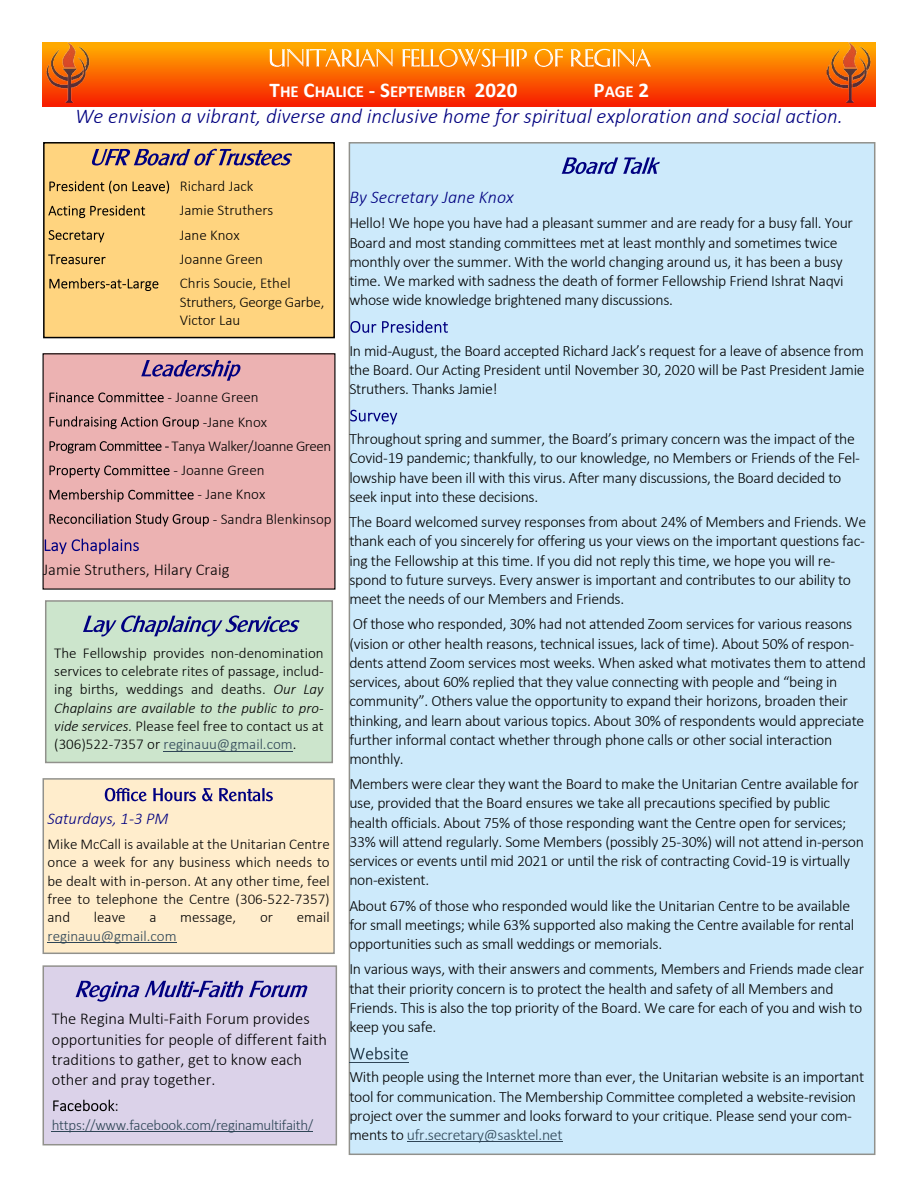
<style>
.page{position:relative;width:918px;height:1188px;background:#fff}
.page>*{position:absolute;margin:0;border:0;box-sizing:border-box;transform-origin:0 0}
.t1{font:italic 300 21px "Calibri";color:#000080}
.t2{font:italic 300 18px "Calibri";color:#000080}
.t3{font:700 16.8px "Calibri";color:#fff}
.t4{font:300 16.5px/20.1px "Calibri";color:#000}
.t5{font:italic 300 16.5px "Calibri";color:#000080}
.t6{font:300 15.75px/19.2px "Calibri";letter-spacing:-.02em;color:#000}
.t7{font:300 15px/18.3px "Calibri";color:#000;text-align:justify}
.t8{font:300 15px "Calibri";letter-spacing:-.02em;color:#2e4556}
.t9{font:300 15px/18.3px "Calibri";letter-spacing:-.02em;color:#000}
.t10{font:300 15px "Calibri";letter-spacing:-.03em;color:#000}
.t11{font:300 15px "Calibri";color:#2e4556}
.s1{font-size:21px}
.s2{font-style:italic}
.s3{color:#2e4556}
</style>
<div class="page">
<div style="left:43px;top:43px;width:833px;height:63px;background:linear-gradient(to bottom,#ffb100,#f71b00)"></div>
<svg style="left:270px;top:49px;width:123px;height:18px;background:#fdab43"></svg>
<svg style="left:402px;top:49px;width:125px;height:18px;background:#fdad48"></svg>
<svg style="left:535px;top:49px;width:28px;height:18px"></svg>
<svg style="left:571px;top:49px;width:80px;height:18px"></svg>
<img style="left:46px;top:42px;width:44px;height:60px">
<img style="left:827px;top:42px;width:43px;height:60px">
<div style="left:43px;top:354px;width:292px;height:235px;background:#ecb2b2"></div>
<svg style="left:141px;top:360px;width:100px;height:21px"></svg>
<svg style="left:50px;top:392px;width:114px;height:10px"></svg>
<svg style="left:50px;top:416px;width:149px;height:13px"></svg>
<svg style="left:50px;top:441px;width:119px;height:12px"></svg>
<svg style="left:50px;top:465px;width:120px;height:13px"></svg>
<svg style="left:50px;top:489px;width:144px;height:13px"></svg>
<svg style="left:50px;top:513px;width:159px;height:13px"></svg>
<svg style="left:45px;top:539px;width:94px;height:15px"></svg>
<div style="left:44px;top:143px;width:290px;height:195px;background:#ffd47f"></div>
<div style="left:43px;top:142px;width:292px;height:196px;border:2px solid #000"></div>
<svg style="left:91px;top:149px;width:201px;height:17px"></svg>
<svg style="left:49px;top:181px;width:78px;height:13px"></svg>
<svg style="left:133px;top:181px;width:36px;height:13px"></svg>
<svg style="left:48px;top:205px;width:97px;height:13px"></svg>
<svg style="left:49px;top:230px;width:55px;height:12px"></svg>
<svg style="left:48px;top:255px;width:58px;height:9px"></svg>
<svg style="left:49px;top:278px;width:109px;height:13px"></svg>
<div style="left:43px;top:779px;width:291px;height:174px;background:#ffedcc"></div>
<div style="left:43px;top:778px;width:292px;height:176px;border:2px solid #91918c"></div>
<svg style="left:105px;top:788px;width:42px;height:13px"></svg>
<svg style="left:153px;top:788px;width:43px;height:13px"></svg>
<svg style="left:202px;top:788px;width:11px;height:13px"></svg>
<svg style="left:219px;top:788px;width:54px;height:13px"></svg>
<hr style="left:48px;top:942px;width:129px;height:1px;background:#2e4556">
<div style="left:46px;top:601px;width:286px;height:161px;background:#cce5cc"></div>
<div style="left:45px;top:600px;width:288px;height:163px;border:2px solid #91918c"></div>
<svg style="left:83px;top:615px;width:217px;height:21px"></svg>
<hr style="left:164px;top:751px;width:129px;height:1px;background:#2e4556">
<div style="left:43px;top:966px;width:293px;height:179px;background:#dbd2e9"></div>
<div style="left:43px;top:965px;width:294px;height:180px;border:2px solid #91918c"></div>
<svg style="left:76px;top:981px;width:167px;height:21px"></svg>
<svg style="left:249px;top:981px;width:59px;height:16px"></svg>
<svg style="left:53px;top:1100px;width:61px;height:11px"></svg>
<hr style="left:52px;top:1131px;width:261px;height:1px;background:#2e4556">
<div style="left:349px;top:143px;width:526px;height:1011px;background:#cdeafb"></div>
<svg style="left:562px;top:157px;width:98px;height:17px"></svg>
<svg style="left:350px;top:321px;width:26px;height:12px"></svg>
<svg style="left:382px;top:320px;width:66px;height:13px"></svg>
<svg style="left:350px;top:410px;width:47px;height:15px"></svg>
<svg style="left:350px;top:1047px;width:58px;height:13px"></svg>
<hr style="left:349px;top:1062px;width:59px;height:1px;background:#2e4556">
<hr style="left:407px;top:1142px;width:155px;height:1px;background:#2e4556">
<p class="t3" style="left:270px;top:84px;width:249px"><span class="s1">T</span>HE <span class="s1">C</span>HALICE <span class="s1">- S</span>EPTEMBER <span class="s1">2020</span></p>
<p class="t3" style="left:594px;top:84px;width:57px"><span class="s1">P</span>AGE <span class="s1">2</span></p>
<h1 class="t1" style="left:75px;top:108px;width:769px">We envision a vibrant, diverse and inclusive home for spiritual exploration and social action.</h1>
<p class="t7" style="left:180px;top:175px;width:112px;line-height:24.3px;text-align:left">Richard Jack<br>Jamie Struthers<br>Jane Knox<br>Joanne Green<br>Chris Soucie, Ethel</p>
<p class="t9" style="left:180px;top:294px;width:146px">Struthers, George Garbe,<br>Victor Lau</p>
<p class="t7" style="left:168px;top:389px;width:93px">- Joanne Green</p>
<p class="t7" style="left:203px;top:414px;width:66px">-Jane Knox</p>
<p class="t10" style="left:172px;top:440px;width:161px">Tanya Walker/Joanne Green</p>
<p class="t7" style="left:173px;top:462px;width:93px">- Joanne Green</p>
<p class="t7" style="left:198px;top:487px;width:69px">- Jane Knox</p>
<p class="t7" style="left:213px;top:511px;width:120px">- Sandra Blenkinsop</p>
<p class="t4" style="left:43px;top:560px;width:188px">Jamie Struthers, Hilary Craig</p>
<p class="t7" style="left:54px;top:645px;width:271px">The Fellowship provides non-denomination services to celebrate rites of passage, includ&shy;ing births, weddings and deaths. <span class="s2">Our Lay Chaplains are available to the public to pro&shy;vide services.</span> Please feel free to contact us at (306)522-7357 or <span class="s3">reginauu@gmail.com</span>.</p>
<p class="t5" style="left:48px;top:812px;width:122px">Saturdays, 1-3 PM</p>
<p class="t7" style="left:48px;top:836px;width:284px">Mike McCall is available at the Unitarian Centre once a week for any business which needs to be dealt with in-person. At any other time, feel free to telephone the Centre (306-522-7357) and</p>
<p class="t7" style="left:94px;top:909px;width:33px">leave</p>
<p class="t7" style="left:149px;top:909px;width:9px">a</p>
<p class="t7" style="left:180px;top:909px;width:58px">message,</p>
<p class="t7" style="left:260px;top:909px;width:15px">or</p>
<p class="t7" style="left:297px;top:909px;width:34px">email</p>
<p class="t11" style="left:48px;top:929px;width:131px">reginauu@gmail.com</p>
<p class="t4" style="left:52px;top:1010px;width:277px">The Regina Multi-Faith Forum provides opportunities for people of different faith traditions to gather, get to know each other and pray together.</p>
<p class="t4" style="left:115px;top:1097px;width:6px">:</p>
<p class="t8" style="left:52px;top:1118px;width:263px">https://www.facebook.com/reginamultifaith/</p>
<p class="t2" style="left:349px;top:189px;width:166px">By Secretary Jane Knox</p>
<p class="t6" style="left:349px;top:215px;width:505px">Hello! We hope you have had a pleasant summer and are ready for a busy fall. Your Board and most standing committees met at least monthly and sometimes twice monthly over the summer. With the world changing around us, it has been a busy time. We marked with sadness the death of former Fellowship Friend Ishrat Naqvi whose wide knowledge brightened many discussions.</p>
<p class="t6" style="left:349px;top:342px;width:517px;text-align:justify">In mid-August, the Board accepted Richard Jack’s request for a leave of absence from the Board. Our Acting President until November 30, 2020 will be Past President Jamie Struthers. Thanks Jamie!</p>
<p class="t6" style="left:349px;top:431px;width:512px">Throughout spring and summer, the Board’s primary concern was the impact of the Covid-19 pandemic; thankfully, to our knowledge, no Members or Friends of the Fel&shy;lowship have been ill with this virus. After many discussions, the Board decided to seek input into these decisions.</p>
<p class="t6" style="left:349px;top:514px;width:518px">The Board welcomed survey responses from about 24% of Members and Friends. We thank each of you sincerely for offering us your views on the important questions fac&shy;ing the Fellowship at this time. If you did not reply this time, we hope you will re&shy;spond to future surveys. Every answer is important and contributes to our ability to meet the needs of our Members and Friends.</p>
<p class="t6" style="left:349px;top:616px;width:518px">Of those who responded, 30% had not attended Zoom services for various reasons (vision or other health reasons, technical issues, lack of time). About 50% of respon&shy;dents attend Zoom services most weeks. When asked what motivates them to attend services, about 60% replied that they value connecting with people and “being in community”. Others value the opportunity to expand their horizons, broaden their thinking, and learn about various topics. About 30% of respondents would appreciate further informal contact whether through phone calls or other social interaction monthly.</p>
<p class="t6" style="left:349px;top:776px;width:516px">Members were clear they want the Board to make the Unitarian Centre available for use, provided that the Board ensures we take all precautions specified by public health officials. About 75% of those responding want the Centre open for services; 33% will attend regularly. Some Members (possibly 25-30%) will not attend in-person services or events until mid 2021 or until the risk of contracting Covid-19 is virtually non-existent.</p>
<p class="t6" style="left:349px;top:897px;width:507px">About 67% of those who responded would like the Unitarian Centre to be available for small meetings; while 63% supported also making the Centre available for rental opportunities such as small weddings or memorials.</p>
<p class="t6" style="left:349px;top:961px;width:516px">In various ways, with their answers and comments, Members and Friends made clear that their priority concern is to protect the health and safety of all Members and Friends. This is also the top priority of the Board. We care for each of you and wish to keep you safe.</p>
<p class="t6" style="left:349px;top:1069px;width:516px">With people using the Internet more than ever, the Unitarian website is an important tool for communication. The Membership Committee completed a website-revision project over the summer and looks forward to your critique. Please send your com&shy;ments to <span class="s3">ufr.secretary@sasktel.net</span></p>
</div>
